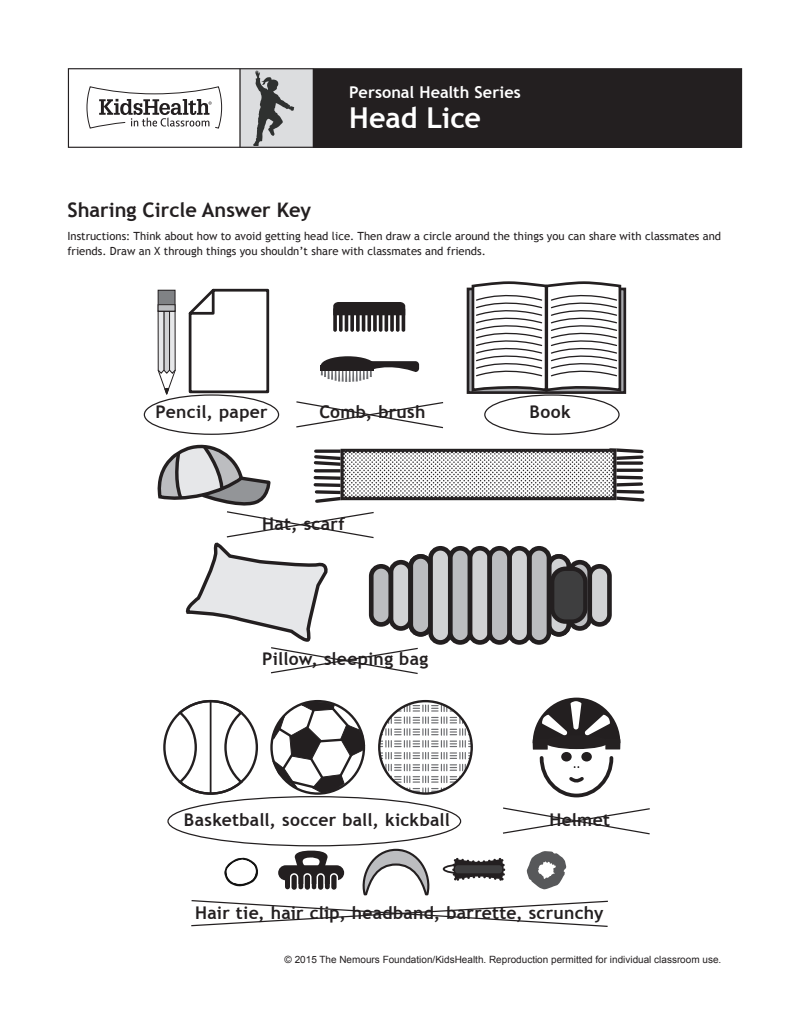
<style>
.page{position:relative;width:810px;height:1035px;background:#fff}
.page>*{position:absolute;margin:0;border:0;box-sizing:border-box;transform-origin:0 0}
.Handout_Header{font:700 28.75px "Trebuchet MS";letter-spacing:-.005em;color:#fff}
.t1{font:700 20px "Trebuchet MS";color:#231f20}
.Handout_Header-2{font:700 17.5px "Trebuchet MS";letter-spacing:.015em;color:#231f20}
.Handout_Header-3{font:700 16.25px "Trebuchet MS";color:#fff}
.t2{font:11.25px/15px "Trebuchet MS";color:#231f20}
.t3{font:10px "Arial";color:#231f20}
</style>
<div class="page">
<div style="left:240px;top:69px;width:73px;height:78px;background:#dcdddf"></div>
<div style="left:313px;top:69px;width:428px;height:78px;background:#231f20"></div>
<svg style="left:86px;top:86px;width:136px;height:43px"></svg>
<hr style="left:239px;top:69px;width:2px;height:78px;background:#231f20">
<div style="left:68px;top:68px;width:674px;height:80px;border:1px solid #231f20"></div>
<svg style="left:253px;top:70px;width:41px;height:76px"></svg>
<svg style="left:157px;top:310px;width:19px;height:85px"></svg>
<div style="left:158px;top:290px;width:17px;height:21px;background:#808285"></div>
<div style="left:158px;top:290px;width:17px;height:22px;border:1px solid #231f20"></div>
<div style="left:158px;top:305px;width:17px;height:6px;background:#bcbdc0"></div>
<div style="left:158px;top:304px;width:17px;height:8px;border:1px solid #231f20"></div>
<svg style="left:188px;top:288px;width:82px;height:107px"></svg>
<svg style="left:339px;top:308px;width:4px;height:24px"></svg>
<hr style="left:345px;top:308px;width:3px;height:24px;background:#231f20;border-radius:2px">
<svg style="left:350px;top:308px;width:4px;height:24px"></svg>
<svg style="left:356px;top:308px;width:4px;height:24px"></svg>
<hr style="left:362px;top:308px;width:3px;height:24px;background:#231f20;border-radius:2px">
<svg style="left:367px;top:308px;width:4px;height:24px"></svg>
<svg style="left:373px;top:308px;width:4px;height:24px"></svg>
<hr style="left:379px;top:308px;width:3px;height:24px;background:#231f20;border-radius:2px">
<hr style="left:385px;top:308px;width:3px;height:24px;background:#231f20;border-radius:2px">
<svg style="left:390px;top:308px;width:4px;height:24px"></svg>
<svg style="left:396px;top:308px;width:4px;height:24px"></svg>
<hr style="left:402px;top:308px;width:3px;height:24px;background:#231f20;border-radius:2px">
<svg style="left:333px;top:308px;width:4px;height:24px"></svg>
<svg style="left:333px;top:302px;width:72px;height:13px"></svg>
<svg style="left:321px;top:356px;width:98px;height:26px"></svg>
<div style="left:467px;top:288px;width:159px;height:106px;border:3px solid #231f20"></div>
<svg style="left:470px;top:281px;width:153px;height:112px"></svg>
<img style="left:419px;top:410px;width:226px;height:92px">
<div style="left:411px;top:556px;width:20px;height:78px;background:#bcbdc0;border-radius:10px"></div>
<div style="left:408px;top:554px;width:25px;height:83px;border:5px solid #231f20;border-radius:10px"></div>
<div style="left:431px;top:548px;width:19px;height:94px;background:#d1d2d4;border-radius:10px"></div>
<div style="left:428px;top:546px;width:25px;height:99px;border:5px solid #231f20;border-radius:10px"></div>
<div style="left:450px;top:548px;width:20px;height:94px;background:#bcbdc0;border-radius:10px"></div>
<div style="left:448px;top:546px;width:24px;height:99px;border:5px solid #231f20;border-radius:10px"></div>
<div style="left:470px;top:548px;width:20px;height:94px;background:#d1d2d4;border-radius:10px"></div>
<div style="left:468px;top:546px;width:24px;height:99px;border:5px solid #231f20;border-radius:10px"></div>
<div style="left:590px;top:566px;width:19px;height:58px;background:#d1d2d4;border-radius:10px"></div>
<div style="left:587px;top:564px;width:25px;height:63px;border:5px solid #231f20;border-radius:10px"></div>
<svg style="left:570px;top:562px;width:20px;height:66px"></svg>
<div style="left:568px;top:560px;width:24px;height:71px;border:5px solid #231f20;border-radius:10px"></div>
<div style="left:549px;top:556px;width:20px;height:78px;background:#d1d2d4;border-radius:10px"></div>
<div style="left:547px;top:554px;width:24px;height:83px;border:5px solid #231f20;border-radius:10px"></div>
<div style="left:529px;top:548px;width:20px;height:94px;background:#bcbdc0;border-radius:10px"></div>
<div style="left:527px;top:546px;width:24px;height:99px;border:5px solid #231f20;border-radius:10px"></div>
<div style="left:509px;top:548px;width:20px;height:94px;background:#d1d2d4;border-radius:10px"></div>
<div style="left:507px;top:546px;width:25px;height:99px;border:5px solid #231f20;border-radius:10px"></div>
<div style="left:490px;top:548px;width:19px;height:94px;background:#bcbdc0;border-radius:10px"></div>
<div style="left:487px;top:546px;width:25px;height:99px;border:5px solid #231f20;border-radius:10px"></div>
<div style="left:552px;top:569px;width:33px;height:53px;background:#3e3e3f;border-radius:13px"></div>
<div style="left:550px;top:567px;width:38px;height:57px;border:4px solid #231f20;border-radius:13px"></div>
<svg style="left:385px;top:705px;width:81px;height:18px"></svg>
<svg style="left:379px;top:729px;width:93px;height:6px"></svg>
<svg style="left:379px;top:741px;width:93px;height:53px"></svg>
<div style="left:378px;top:700px;width:95px;height:95px;border:2px solid #231f20;border-radius:50%"></div>
<svg style="left:176px;top:699px;width:69px;height:96px"></svg>
<div style="left:163px;top:700px;width:95px;height:95px;border:2px solid #231f20;border-radius:50%"></div>
<hr style="left:210px;top:701px;width:2px;height:93px;background:#231f20">
<svg style="left:272px;top:701px;width:93px;height:92px"></svg>
<svg style="left:532px;top:697px;width:89px;height:101px"></svg>
<div style="left:144px;top:394px;width:135px;height:41px;border:1px solid #231f20;border-radius:50%"></div>
<div style="left:484px;top:394px;width:136px;height:41px;border:1px solid #231f20;border-radius:50%"></div>
<div style="left:167px;top:796px;width:294px;height:50px;border:1px solid #231f20;border-radius:50%"></div>
<svg style="left:296px;top:401px;width:149px;height:28px"></svg>
<svg style="left:157px;top:444px;width:262px;height:230px"></svg>
<svg style="left:503px;top:807px;width:147px;height:28px"></svg>
<svg style="left:191px;top:848px;width:417px;height:79px"></svg>
<p class="Handout_Header-3" style="left:349px;top:82px;width:173px">Personal Health Series</p>
<p class="Handout_Header" style="left:349px;top:100px;width:133px">Head Lice</p>
<p class="t1" style="left:68px;top:198px;width:245px">Sharing Circle Answer Key</p>
<p class="t2" style="left:68px;top:228px;width:655px">Instructions: Think about how to avoid getting head lice. Then draw a circle around the things you can share with classmates and friends. Draw an X through things you shouldn’t share with classmates and friends.</p>
<p class="Handout_Header-2" style="left:156px;top:401px;width:114px">Pencil, paper</p>
<p class="Handout_Header-2" style="left:319px;top:401px;width:108px">Comb, brush</p>
<p class="Handout_Header-2" style="left:530px;top:401px;width:43px">Book</p>
<p class="Handout_Header-2" style="left:262px;top:512px;width:84px">Hat, scarf</p>
<p class="Handout_Header-2" style="left:262px;top:648px;width:167px">Pillow, sleeping bag</p>
<p class="Handout_Header-2" style="left:184px;top:809px;width:267px">Basketball, soccer ball, kickball</p>
<p class="Handout_Header-2" style="left:549px;top:809px;width:62px">Helmet</p>
<p class="Handout_Header-2" style="left:195px;top:902px;width:410px">Hair tie, hair clip, headband, barrette, scrunchy</p>
<p class="t3" style="left:285px;top:953px;width:438px">© 2015 The Nemours Foundation/KidsHealth. Reproduction permitted for individual classroom use.</p>
</div>
